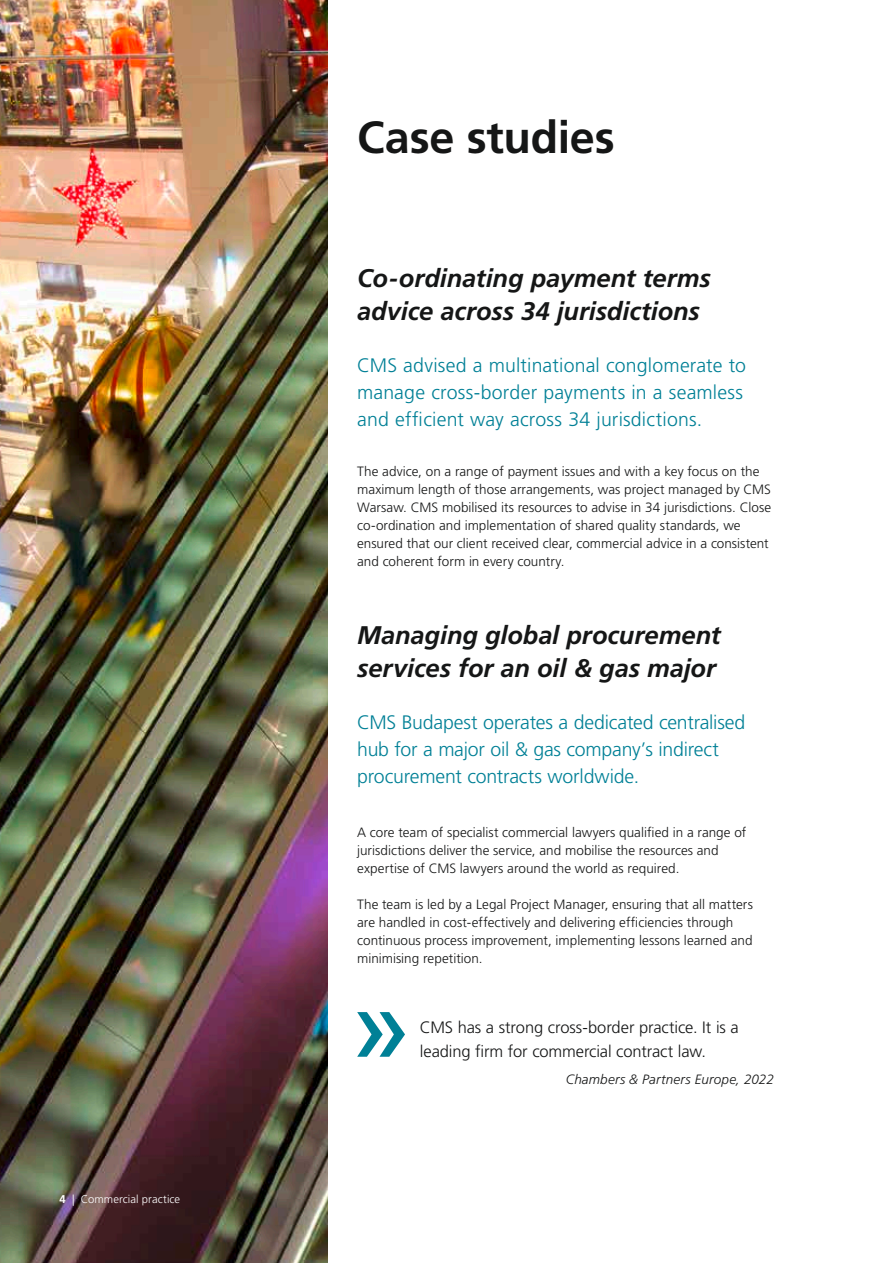
<style>
.page{position:relative;width:893px;height:1263px;background:#fff}
.page>*{position:absolute;margin:0;border:0;box-sizing:border-box;transform-origin:0 0}
.Head_3___26_31_2pt___Light___black{font:700 45px "Frutiger LT Pro";letter-spacing:-.005em;color:#151616}
.Head_3___26_31_2pt___Light___black-2{font:italic 700 25.5px/33px "Frutiger LT Pro";letter-spacing:-.005em;color:#151616}
.Intro_2___13_18pt___Light___black{font:300 19.5px/27px "Frutiger LT Pro";color:#008096}
.Cit___11_16pt___Light___black{font:300 16.5px/24px "Frutiger LT Pro";letter-spacing:-.005em;color:#151616}
.Copy___9_12pt___Light___black{font:300 13.5px/18px "Frutiger LT Pro";color:#151616}
.Cit___author___9_12pt___Light_Italic___b{font:italic 300 13.5px "Frutiger LT Pro";letter-spacing:.015em;color:#151616}
.Page___left___7_5_10pt___Light___black{font:300 11.25px "Frutiger LT Pro";letter-spacing:.01em;color:#fff}
.s1{font-weight:700}
</style>
<div class="page">
<img style="left:0;top:0;width:327px;height:1263px">
<svg style="left:357px;top:1012px;width:48px;height:45px"></svg>
<p class="Page___left___7_5_10pt___Light___black" style="left:60px;top:1193px;width:122px"><span class="s1">4</span> | Commercial practice</p>
<p class="Head_3___26_31_2pt___Light___black" style="left:357px;top:111px;width:259px">Case studies</p>
<p class="Head_3___26_31_2pt___Light___black-2" style="left:357px;top:262px;width:355px">Co-ordinating payment terms advice across 34 jurisdictions</p>
<p class="Intro_2___13_18pt___Light___black" style="left:357px;top:352px;width:390px">CMS advised a multinational conglomerate to manage cross-border payments in a seamless and efficient way across 34 jurisdictions.</p>
<p class="Copy___9_12pt___Light___black" style="left:357px;top:463px;width:416px">The advice, on a range of payment issues and with a key focus on the maximum length of those arrangements, was project managed by CMS Warsaw. CMS mobilised its resources to advise in 34 jurisdictions. Close co-ordination and implementation of shared quality standards, we ensured that our client received clear, commercial advice in a consistent and coherent form in every country.</p>
<p class="Head_3___26_31_2pt___Light___black-2" style="left:357px;top:619px;width:365px">Managing global procurement services for an oil &amp; gas major</p>
<p class="Intro_2___13_18pt___Light___black" style="left:357px;top:709px;width:390px">CMS Budapest operates a dedicated centralised</p>
<p class="Intro_2___13_18pt___Light___black" style="left:357px;top:736px;width:363px">hub for a major oil &amp; gas company’s indirect procurement contracts worldwide.</p>
<p class="Copy___9_12pt___Light___black" style="left:357px;top:823px;width:391px">A core team of specialist commercial lawyers qualified in a range of jurisdictions deliver the service, and mobilise the resources and expertise of CMS lawyers around the world as required.</p>
<p class="Copy___9_12pt___Light___black" style="left:357px;top:895px;width:397px">The team is led by a Legal Project Manager, ensuring that all matters are handled in cost-effectively and delivering efficiencies through continuous process improvement, implementing lessons learned and minimising repetition.</p>
<p class="Cit___11_16pt___Light___black" style="left:420px;top:1015px;width:320px">CMS has a strong cross-border practice. It is a leading firm for commercial contract law.</p>
<p class="Cit___author___9_12pt___Light_Italic___b" style="left:566px;top:1071px;width:209px">Chambers &amp; Partners Europe, 2022</p>
</div>
